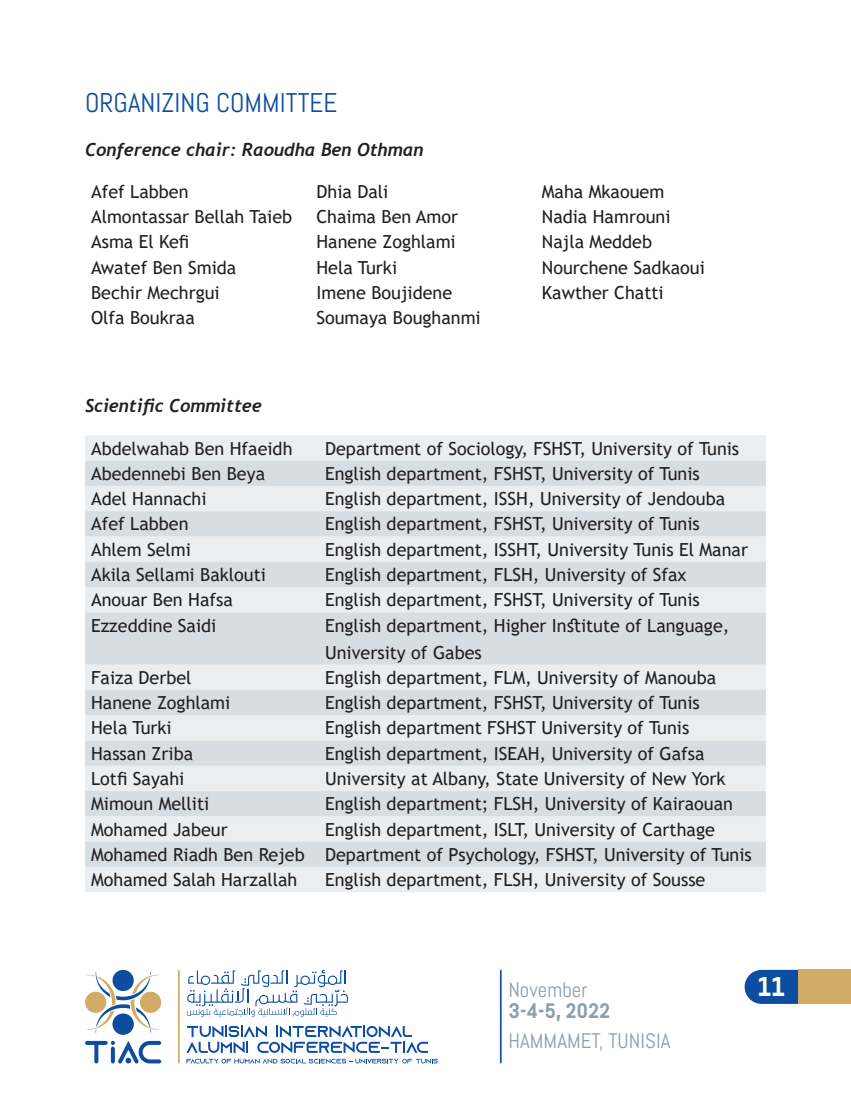
<style>
.page{position:relative;width:851px;height:1106px;background:#fff}
.page>*{position:absolute;margin:0;border:0;box-sizing:border-box;transform-origin:0 0}
.t1{font:27px "Abel";color:#0d4da1}
.t2{font:700 27px "Abel Pro";color:#fff}
.t3{font:21px "Abel";color:#8c9faa}
.t4{font:700 21px "Abel Pro";color:#8c9faa}
.t5{font:18px "Trebuchet MS";color:#231f20}
.t6{font:italic 700 18px "Trebuchet";color:#231f20}
</style>
<div class="page">
<hr style="left:500px;top:969px;width:1px;height:94px;background:#0d4da1">
<svg style="left:744px;top:969px;width:53px;height:34px;background:#255eaa"></svg>
<svg style="left:187px;top:1025px;width:241px;height:27px"></svg>
<hr style="left:178px;top:969px;width:2px;height:94px;background:#d2ab66">
<svg style="left:186px;top:1058px;width:251px;height:5px"></svg>
<svg style="left:112px;top:969px;width:22px;height:22px"></svg>
<div style="left:112px;top:1013px;width:22px;height:21px;background:#0d4da1;border-radius:50%"></div>
<svg style="left:86px;top:971px;width:74px;height:62px"></svg>
<svg style="left:85px;top:1040px;width:76px;height:23px"></svg>
<svg style="left:187px;top:969px;width:161px;height:47px"></svg>
<div style="left:797px;top:969px;width:53px;height:34px;background:#d2ab66"></div>
<div style="left:85px;top:435px;width:680px;height:457px;background:#eaeef1"></div>
<svg style="left:85px;top:460px;width:680px;height:406px;background:#dfe5e9"></svg>
<p class="t1" style="left:85px;top:85px;width:254px">ORGANIZING COMMITTEE</p>
<p class="t6" style="left:85px;top:138px;width:340px">Conference chair: Raoudha Ben Othman</p>
<p class="t5" style="left:91px;top:180px;width:99px">Afef Labben</p>
<p class="t5" style="left:316px;top:180px;width:73px">Dhia Dali</p>
<p class="t5" style="left:541px;top:180px;width:124px">Maha Mkaouem</p>
<p class="t5" style="left:91px;top:205px;width:203px">Almontassar Bellah Taieb</p>
<p class="t5" style="left:316px;top:205px;width:143px">Chaima Ben Amor</p>
<p class="t5" style="left:541px;top:205px;width:130px">Nadia Hamrouni</p>
<p class="t5" style="left:91px;top:231px;width:100px">Asma El Kefi</p>
<p class="t5" style="left:316px;top:231px;width:141px">Hanene Zoghlami</p>
<p class="t5" style="left:541px;top:231px;width:112px">Najla Meddeb</p>
<p class="t5" style="left:91px;top:256px;width:147px">Awatef Ben Smida</p>
<p class="t5" style="left:316px;top:256px;width:82px">Hela Turki</p>
<p class="t5" style="left:541px;top:256px;width:164px">Nourchene Sadkaoui</p>
<p class="t5" style="left:91px;top:281px;width:130px">Bechir Mechrgui</p>
<p class="t5" style="left:316px;top:281px;width:137px">Imene Boujidene</p>
<p class="t5" style="left:541px;top:281px;width:123px">Kawther Chatti</p>
<p class="t5" style="left:91px;top:306px;width:105px">Olfa Boukraa</p>
<p class="t5" style="left:316px;top:306px;width:166px">Soumaya Boughanmi</p>
<p class="t6" style="left:85px;top:394px;width:178px">Scientific Committee</p>
<p class="t5" style="left:91px;top:437px;width:203px">Abdelwahab Ben Hfaeidh</p>
<p class="t5" style="left:325px;top:437px;width:415px">Department of Sociology, FSHST, University of Tunis</p>
<p class="t5" style="left:91px;top:462px;width:175px">Abedennebi Ben Beya</p>
<p class="t5" style="left:325px;top:462px;width:376px">English department, FSHST, University of Tunis</p>
<p class="t5" style="left:91px;top:487px;width:117px">Adel Hannachi</p>
<p class="t5" style="left:325px;top:487px;width:401px">English department, ISSH, University of Jendouba</p>
<p class="t5" style="left:91px;top:513px;width:99px">Afef Labben</p>
<p class="t5" style="left:325px;top:513px;width:376px">English department, FSHST, University of Tunis</p>
<p class="t5" style="left:91px;top:538px;width:101px">Ahlem Selmi</p>
<p class="t5" style="left:325px;top:538px;width:424px">English department, ISSHT, University Tunis El Manar</p>
<p class="t5" style="left:91px;top:563px;width:176px">Akila Sellami Baklouti</p>
<p class="t5" style="left:325px;top:563px;width:363px">English department, FLSH, University of Sfax</p>
<p class="t5" style="left:91px;top:588px;width:143px">Anouar Ben Hafsa</p>
<p class="t5" style="left:325px;top:588px;width:376px">English department, FSHST, University of Tunis</p>
<p class="t5" style="left:91px;top:614px;width:127px">Ezzeddine Saidi</p>
<p class="t5" style="left:325px;top:614px;width:406px">English department, Higher Institute of Language,</p>
<p class="t5" style="left:325px;top:641px;width:158px">University of Gabes</p>
<p class="t5" style="left:91px;top:666px;width:102px">Faiza Derbel</p>
<p class="t5" style="left:325px;top:666px;width:392px">English department, FLM, University of Manouba</p>
<p class="t5" style="left:91px;top:691px;width:141px">Hanene Zoghlami</p>
<p class="t5" style="left:325px;top:691px;width:376px">English department, FSHST, University of Tunis</p>
<p class="t5" style="left:91px;top:716px;width:82px">Hela Turki</p>
<p class="t5" style="left:325px;top:716px;width:365px">English department FSHST University of Tunis</p>
<p class="t5" style="left:91px;top:742px;width:104px">Hassan Zriba</p>
<p class="t5" style="left:325px;top:742px;width:381px">English department, ISEAH, University of Gafsa</p>
<p class="t5" style="left:91px;top:767px;width:95px">Lotfi Sayahi</p>
<p class="t5" style="left:325px;top:767px;width:402px">University at Albany, State University of New York</p>
<p class="t5" style="left:91px;top:792px;width:120px">Mimoun Melliti</p>
<p class="t5" style="left:325px;top:792px;width:409px">English department; FLSH, University of Kairaouan</p>
<p class="t5" style="left:91px;top:817px;width:138px">Mohamed Jabeur</p>
<p class="t5" style="left:325px;top:817px;width:391px">English department, ISLT, University of Carthage</p>
<p class="t5" style="left:91px;top:843px;width:215px">Mohamed Riadh Ben Rejeb</p>
<p class="t5" style="left:325px;top:843px;width:428px">Department of Psychology, FSHST, University of Tunis</p>
<p class="t5" style="left:91px;top:868px;width:208px">Mohamed Salah Harzallah</p>
<p class="t5" style="left:325px;top:868px;width:382px">English department, FLSH, University of Sousse</p>
<p class="t3" style="left:508px;top:976px;width:80px">November</p>
<h1 class="t2" style="left:757px;top:968px;width:29px">11</h1>
<p class="t4" style="left:508px;top:996px;width:103px">3-4-5, 2022</p>
<p class="t3" style="left:508px;top:1027px;width:163px">HAMMAMET, TUNISIA</p>
</div>
